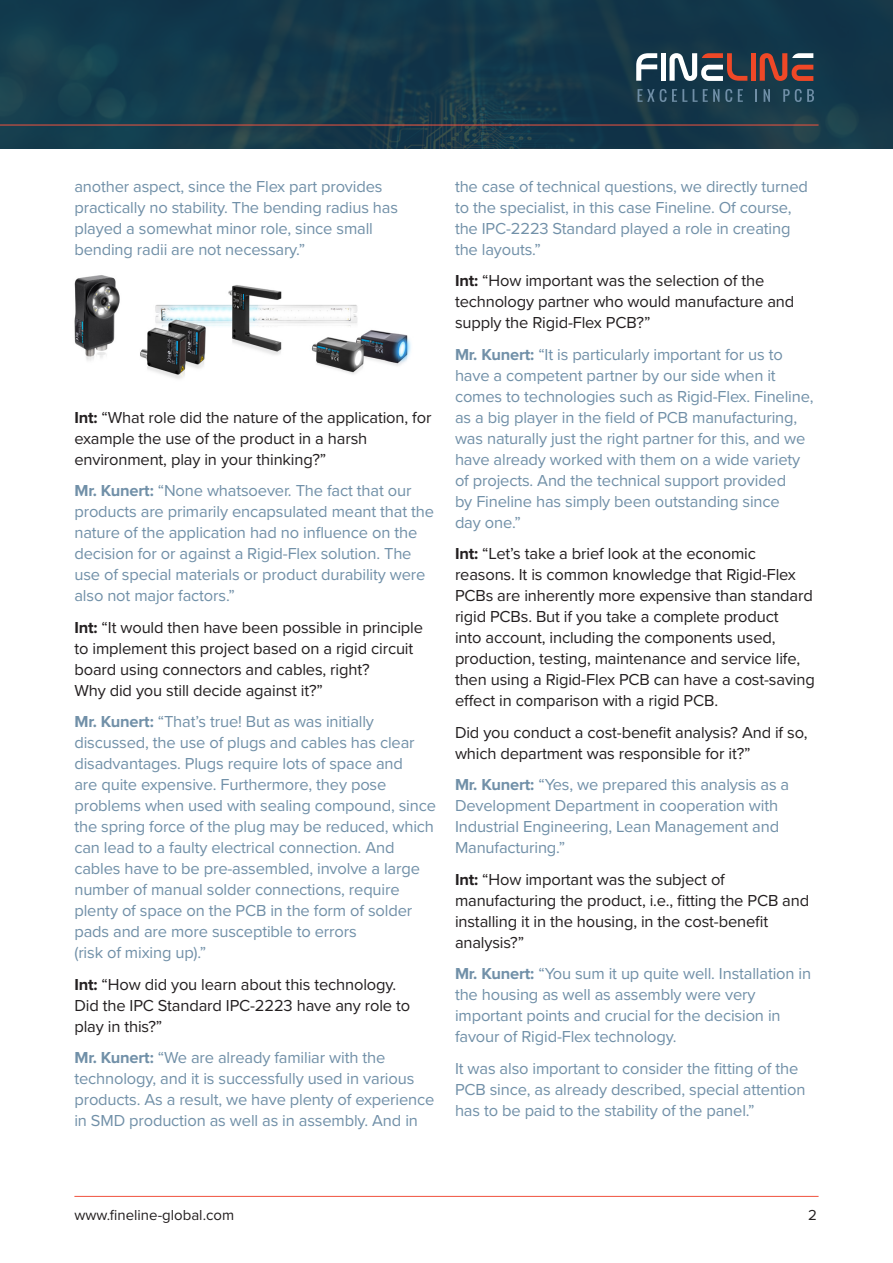
<style>
.page{position:relative;width:893px;height:1263px;background:#fff}
.page>*{position:absolute;margin:0;border:0;box-sizing:border-box;transform-origin:0 0}
.t1{font:16.5px/21px "Proxima Nova";letter-spacing:-.01em;color:#7190a8}
.t2{font:16.5px/21px "Proxima Nova";letter-spacing:-.01em;color:#231f20}
.t3{font:15px "Proxima Nova";color:#231f20}
.s1{font-weight:700}
</style>
<div class="page">
<svg style="left:0;top:0;width:893px;height:149px;background:#15394a"></svg>
<hr style="left:0;top:125px;width:819px;height:1px;background:#f0523e">
<hr style="left:74px;top:1196px;width:745px;height:1px;background:#f0523e">
<svg style="left:636px;top:53px;width:21px;height:28px"></svg>
<div style="left:661px;top:53px;width:5px;height:28px;background:#fff"></div>
<svg style="left:669px;top:53px;width:78px;height:28px"></svg>
<div style="left:751px;top:53px;width:5px;height:28px;background:#ef4827"></div>
<svg style="left:760px;top:53px;width:53px;height:28px"></svg>
<svg style="left:638px;top:89px;width:16px;height:13px"></svg>
<svg style="left:660px;top:89px;width:27px;height:13px"></svg>
<svg style="left:693px;top:89px;width:26px;height:13px"></svg>
<svg style="left:725px;top:89px;width:7px;height:13px"></svg>
<svg style="left:738px;top:89px;width:5px;height:13px"></svg>
<svg style="left:755px;top:89px;width:2px;height:13px"></svg>
<svg style="left:764px;top:89px;width:6px;height:13px"></svg>
<svg style="left:783px;top:89px;width:31px;height:13px"></svg>
<img style="left:74px;top:275px;width:337px;height:104px">
<p class="t1" style="left:74px;top:175px;width:325px">another aspect, since the Flex part provides practically no stability. The bending radius has played a somewhat minor role, since small bending radii are not necessary.”</p>
<p class="t2" style="left:74px;top:406px;width:359px"><span class="s1">Int:</span> “What role did the nature of the application, for example the use of the product in a harsh environment, play in your thinking?”</p>
<p class="t1" style="left:74px;top:479px;width:361px"><span class="s1">Mr. Kunert:</span> “None whatsoever. The fact that our products are primarily encapsulated meant that the nature of the application had no influence on the decision for or against a Rigid-Flex solution. The use of special materials or product durability were also not major factors.”</p>
<p class="t2" style="left:74px;top:616px;width:350px"><span class="s1">Int:</span> “It would then have been possible in principle to implement this project based on a rigid circuit board using connectors and cables, right?<br>Why did you still decide against it?”</p>
<p class="t1" style="left:74px;top:710px;width:342px"><span class="s1">Mr. Kunert:</span> “That’s true! But as was initially discussed, the use of plugs and cables has clear disadvantages. Plugs require lots of space and are quite expensive. Furthermore, they pose</p>
<p class="t1" style="left:74px;top:794px;width:363px">problems when used with sealing compound, since the spring force of the plug may be reduced, which can lead to a faulty electrical connection. And cables have to be pre-assembled, involve a large number of manual solder connections, require plenty of space on the PCB in the form of solder pads and are more susceptible to errors<br>(risk of mixing up).”</p>
<p class="t2" style="left:74px;top:973px;width:337px"><span class="s1">Int:</span> “How did you learn about this technology.<br>Did the IPC Standard IPC-2223 have any role to play in this?”</p>
<p class="t1" style="left:74px;top:1046px;width:362px"><span class="s1">Mr. Kunert:</span> “We are already familiar with the technology, and it is successfully used in various products. As a result, we have plenty of experience in SMD production as well as in assembly. And in</p>
<p class="t1" style="left:455px;top:175px;width:355px">the case of technical questions, we directly turned to the specialist, in this case Fineline. Of course, the IPC-2223 Standard played a role in creating the layouts.”</p>
<p class="t2" style="left:455px;top:269px;width:341px"><span class="s1">Int:</span> “How important was the selection of the technology partner who would manufacture and supply the Rigid-Flex PCB?”</p>
<p class="t1" style="left:455px;top:343px;width:360px"><span class="s1">Mr. Kunert:</span> “It is particularly important for us to have a competent partner by our side when it comes to technologies such as Rigid-Flex. Fineline, as a big player in the field of PCB manufacturing, was naturally just the right partner for this, and we have already worked with them on a wide variety of projects. And the technical support provided<br>by Fineline has simply been outstanding since<br>day one.”</p>
<p class="t2" style="left:455px;top:542px;width:361px"><span class="s1">Int:</span> “Let’s take a brief look at the economic reasons. It is common knowledge that Rigid-Flex PCBs are inherently more expensive than standard rigid PCBs. But if you take a complete product<br>into account, including the components used, production, testing, maintenance and service life, then using a Rigid-Flex PCB can have a cost-saving effect in comparison with a rigid PCB.</p>
<p class="t2" style="left:455px;top:721px;width:354px">Did you conduct a cost-benefit analysis? And if so, which department was responsible for it?”</p>
<p class="t1" style="left:455px;top:773px;width:336px"><span class="s1">Mr. Kunert:</span> “Yes, we prepared this analysis as a Development Department in cooperation with Industrial Engineering, Lean Management and Manufacturing.”</p>
<p class="t2" style="left:455px;top:868px;width:356px"><span class="s1">Int:</span> “How important was the subject of manufacturing the product, i.e., fitting the PCB and installing it in the housing, in the cost-benefit analysis?”</p>
<p class="t1" style="left:455px;top:962px;width:358px"><span class="s1">Mr. Kunert:</span> “You sum it up quite well. Installation in the housing as well as assembly were very important points and crucial for the decision in favour of Rigid-Flex technology.</p>
<p class="t1" style="left:455px;top:1057px;width:352px">It was also important to consider the fitting of the<br>PCB since, as already described, special attention has to be paid to the stability of the panel.”</p>
<p class="t3" style="left:74px;top:1203px;width:161px">www.fineline-global.com</p>
<p class="t3" style="left:808px;top:1203px;width:10px">2</p>
</div>
